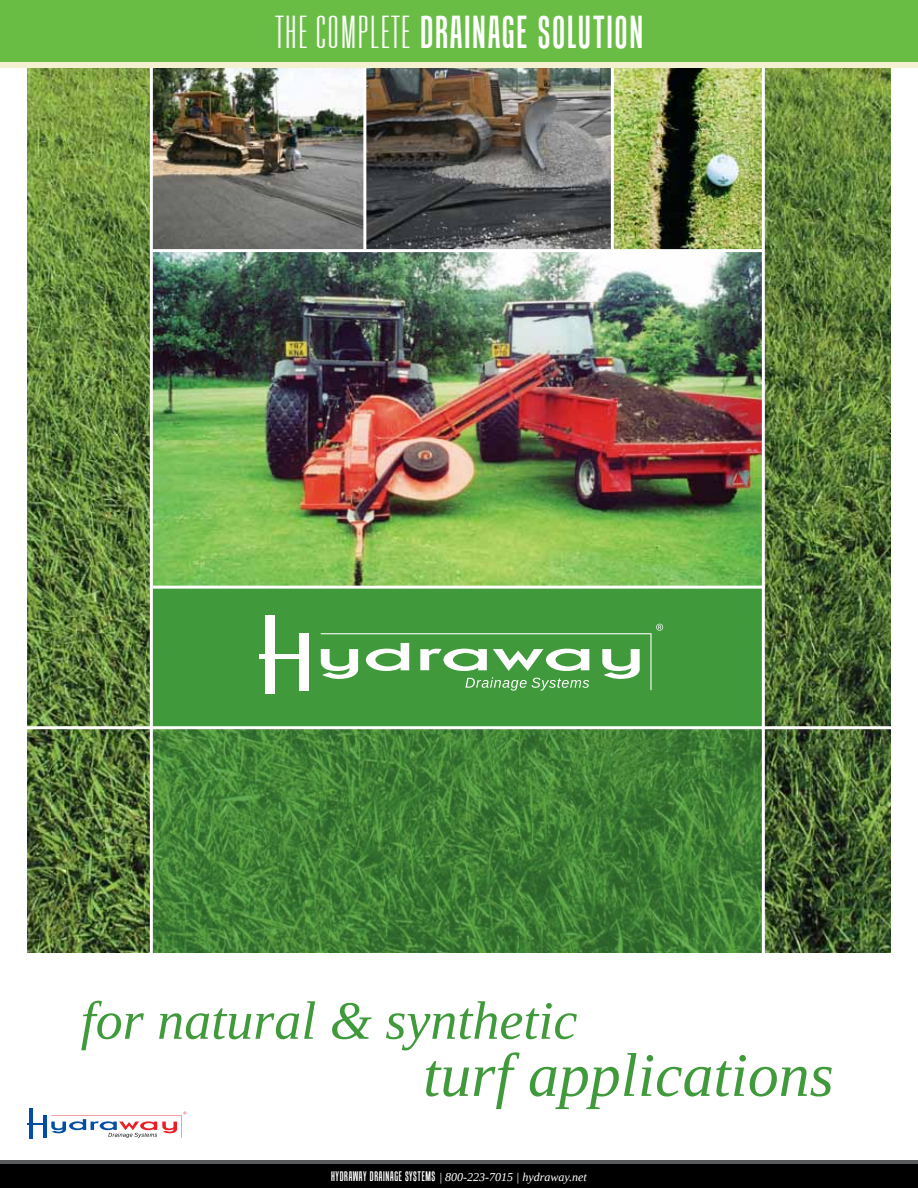
<style>
.page{position:relative;width:918px;height:1188px;background:#fff}
.page>*{position:absolute;margin:0;border:0;box-sizing:border-box;transform-origin:0 0}
.t1{font:italic 61.8px "Liberation Serif";color:#409a3c}
.t2{font:italic 54px "Liberation Serif";color:#409a3c}
.t3{font:45px "Tandelle";letter-spacing:.05em;color:#fff}
.t4{font:italic 12px "Liberation Serif";color:#fff}
.s1{font-family:"Universal Accreditation"}
.s2{font-family:"Tandelle";font-style:normal;font-size:13.5px}
</style>
<div class="page">
<img style="left:27px;top:67px;width:864px;height:886px">
<svg style="left:153px;top:729px;width:609px;height:224px;background:#418036"></svg>
<div style="left:151px;top:521px;width:611px;height:207px;background:#409a3c"></div>
<img style="left:614px;top:67px;width:148px;height:182px">
<img style="left:153px;top:67px;width:210px;height:182px">
<img style="left:153px;top:252px;width:609px;height:334px">
<img style="left:366px;top:67px;width:245px;height:182px">
<hr style="left:150px;top:54px;width:3px;height:899px;background:#fff">
<hr style="left:762px;top:54px;width:3px;height:899px;background:#fff">
<hr style="left:151px;top:249px;width:613px;height:3px;background:#fff">
<hr style="left:363px;top:57px;width:3px;height:192px;background:#fff">
<hr style="left:611px;top:57px;width:3px;height:192px;background:#fff">
<hr style="left:153px;top:586px;width:612px;height:3px;background:#fff">
<hr style="left:27px;top:726px;width:864px;height:3px;background:#fff">
<div style="left:0;top:57px;width:918px;height:10px;background:#f4f0d2"></div>
<div style="left:0;top:0;width:918px;height:62px;background:#69bd45"></div>
<div style="left:265px;top:616px;width:10px;height:78px;background:#fff"></div>
<div style="left:259px;top:654px;width:41px;height:5px;background:#fff"></div>
<div style="left:299px;top:634px;width:10px;height:57px;background:#fff"></div>
<svg style="left:321px;top:624px;width:342px;height:67px"></svg>
<hr style="left:29px;top:1108px;width:4px;height:31px;background:#034ea2">
<svg style="left:27px;top:1123px;width:16px;height:2px"></svg>
<hr style="left:43px;top:1116px;width:4px;height:22px;background:#034ea2">
<svg style="left:51px;top:1112px;width:135px;height:26px"></svg>
<svg style="left:0;top:1160px;width:918px;height:5px;background:#464748"></svg>
<div style="left:0;top:1165px;width:918px;height:23px;background:#000"></div>
<h3 class="t3" style="left:276px;top:6px;width:369px"><span class="s1">THE COMPLETE</span> DRAINAGE SOLUTION</h3>
<h2 class="t2" style="left:81px;top:986px;width:498px">for natural &amp; synthetic</h2>
<h1 class="t1" style="left:423px;top:1035px;width:412px">turf applications</h1>
<p class="t4" style="left:331px;top:1170px;width:257px"><span class="s2">HYDRAWAY DRAINAGE SYSTEMS</span> | 800-223-7015 | hydraway.net</p>
</div>
